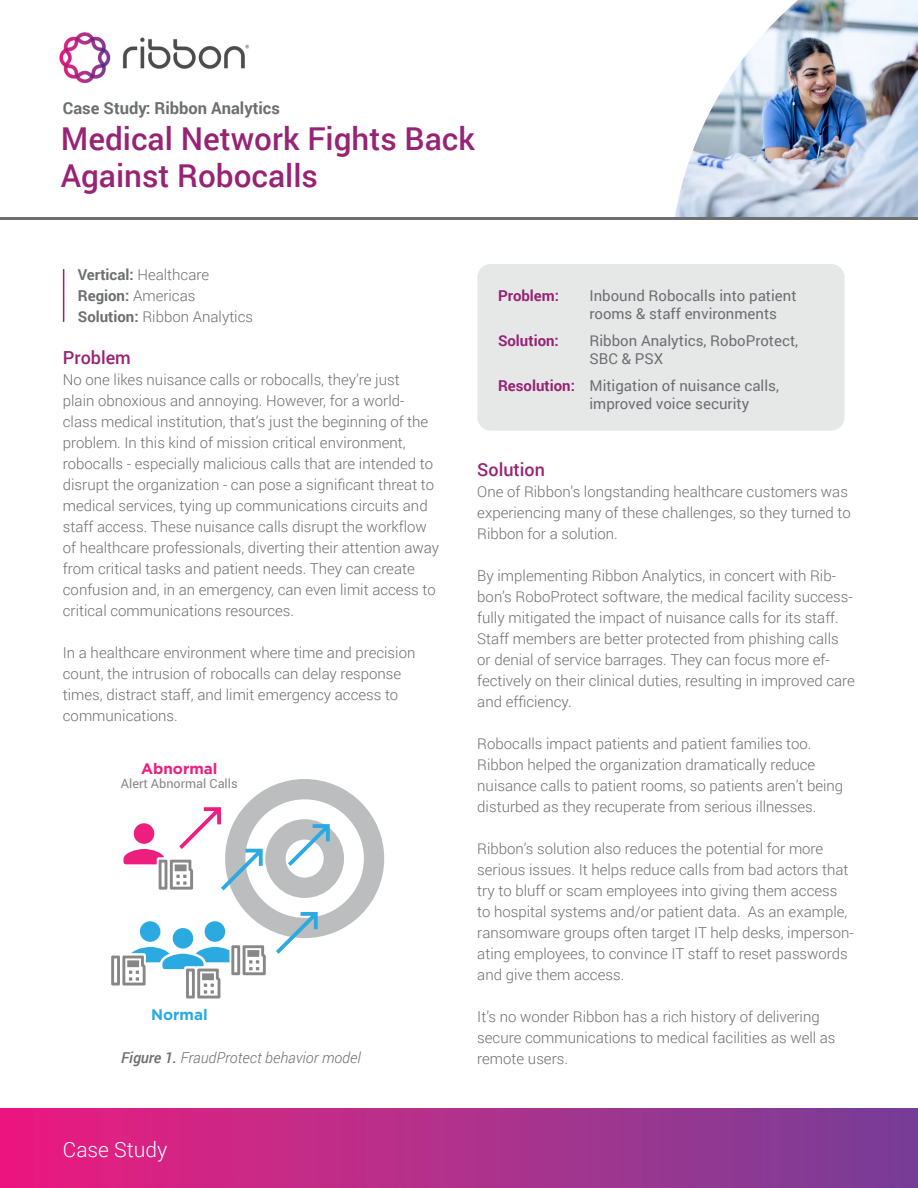
<style>
.page{position:relative;width:918px;height:1188px;background:#fff}
.page>*{position:absolute;margin:0;border:0;box-sizing:border-box;transform-origin:0 0}
.t1{font:500 31.5px/37.5px "Roboto";color:#972375}
.t2{font:300 21px "Roboto";color:#fff}
.t3{font:500 18px "Roboto";color:#972375}
.t4{font:700 16.5px "Roboto";color:#6d6e71}
.t5{font:700 15.3px "Gotham";color:#ec1f7f}
.t6{font:700 15.3px "Gotham";color:#2aaae1}
.t7{font:300 15px/21px "Roboto";color:#6d6e71}
.t8{font:15px/18px "Roboto";color:#6d6e71}
.t9{font:italic 300 15px "Roboto";color:#6d6e71}
.t10{font:700 15px "Roboto";color:#972375}
.t11{font:12.75px "Roboto";color:#888787}
.s1{font-weight:700}
.s2{font-weight:500}
.s3{font-weight:700;color:#972375}
</style>
<div class="page">
<img style="left:0;top:1108px;width:918px;height:80px">
<img style="left:59px;top:32px;width:190px;height:52px">
<div style="left:477px;top:264px;width:368px;height:167px;background:#e6e8e8;border-radius:14px"></div>
<img style="left:675px;top:0;width:243px;height:218px">
<hr style="left:0;top:218px;width:918px;height:2px;background:#6d6e71">
<hr style="left:63px;top:269px;width:1px;height:53px;background:#972375">
<svg style="left:111px;top:779px;width:273px;height:220px"></svg>
<p class="t4" style="left:63px;top:97px;width:219px">Case Study: Ribbon Analytics</p>
<h1 class="t1" style="left:61px;top:119px;width:416px">Medical Network Fights Back<br>Against Robocalls</h1>
<p class="t7" style="left:78px;top:263px;width:177px"><span class="s1">Vertical:</span> Healthcare<br><span class="s1">Region:</span> Americas<br><span class="s1">Solution:</span> Ribbon Analytics</p>
<p class="t3" style="left:63px;top:345px;width:70px">Problem</p>
<p class="t7" style="left:63px;top:368px;width:378px">No one likes nuisance calls or robocalls, they’re just<br>plain obnoxious and annoying. However, for a world&shy;class medical institution, that’s just the beginning of the problem. In this kind of mission critical environment, robocalls - especially malicious calls that are intended to disrupt the organization - can pose a significant threat to medical services, tying up communications circuits and staff access. These nuisance calls disrupt the workflow of healthcare professionals, diverting their attention away from critical tasks and patient needs. They can create confusion and, in an emergency, can even limit access to critical communications resources.</p>
<p class="t7" style="left:63px;top:641px;width:354px">In a healthcare environment where time and precision count, the intrusion of robocalls can delay response times, distract staff, and limit emergency access to communications.</p>
<p class="t5" style="left:141px;top:760px;width:78px">Abnormal</p>
<p class="t11" style="left:121px;top:774px;width:118px">Alert Abnormal Calls</p>
<p class="t6" style="left:151px;top:1005px;width:58px">Normal</p>
<p class="t9" style="left:121px;top:1047px;width:241px"><span class="s2">Figure 1.</span> FraudProtect behavior model</p>
<h2 class="t2" style="left:63px;top:1135px;width:106px">Case Study</h2>
<p class="t10" style="left:498px;top:285px;width:63px">Problem:</p>
<p class="t8" style="left:590px;top:286px;width:209px">Inbound Robocalls into patient rooms &amp; staff environments</p>
<p class="t10" style="left:498px;top:330px;width:62px">Solution:</p>
<p class="t8" style="left:590px;top:331px;width:210px">Ribbon Analytics, RoboProtect,<br>SBC &amp; PSX</p>
<p class="t8" style="left:590px;top:376px;width:191px;text-indent:-92px"><span class="s3">Resolution:</span> Mitigation of nuisance calls, improved voice security</p>
<p class="t3" style="left:477px;top:457px;width:69px">Solution</p>
<p class="t7" style="left:477px;top:481px;width:375px">One of Ribbon’s longstanding healthcare customers was experiencing many of these challenges, so they turned to<br>Ribbon for a solution.</p>
<p class="t7" style="left:477px;top:565px;width:379px">By implementing Ribbon Analytics, in concert with Rib&shy;bon’s RoboProtect software, the medical facility success&shy;fully mitigated the impact of nuisance calls for its staff.<br>Staff members are better protected from phishing calls or denial of service barrages. They can focus more ef&shy;fectively on their clinical duties, resulting in improved care and efficiency.</p>
<p class="t7" style="left:477px;top:733px;width:367px">Robocalls impact patients and patient families too.<br>Ribbon helped the organization dramatically reduce nuisance calls to patient rooms, so patients aren’t being disturbed as they recuperate from serious illnesses.</p>
<p class="t7" style="left:477px;top:838px;width:378px">Ribbon’s solution also reduces the potential for more serious issues. It helps reduce calls from bad actors that try to bluff or scam employees into giving them access to hospital systems and/or patient data. As an example, ransomware groups often target IT help desks, imperson&shy;ating employees, to convince IT staff to reset passwords and give them access.</p>
<p class="t7" style="left:477px;top:1006px;width:360px">It’s no wonder Ribbon has a rich history of delivering secure communications to medical facilities as well as remote users.</p>
</div>
